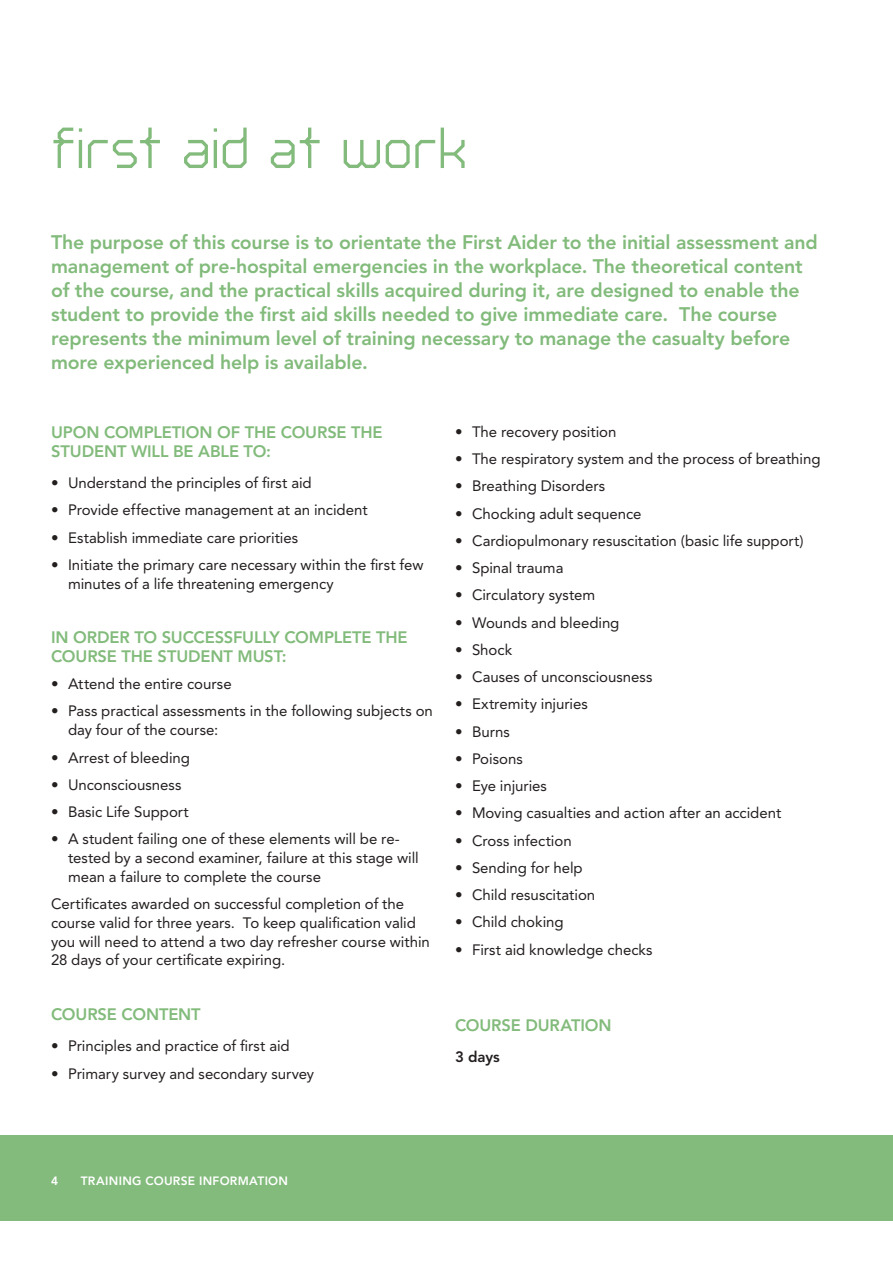
<style>
.page{position:relative;width:893px;height:1263px;background:#fff}
.page>*{position:absolute;margin:0;border:0;box-sizing:border-box;transform-origin:0 0}
.t1{font:66px "RIMEX1";letter-spacing:-.04em;color:#82bb7b}
.t2{font:800 19.5px/24px "Avenir LT Std";letter-spacing:-.005em;color:#82bb7b}
.t3{font:800 16.5px/18.8px "Avenir LT Std";letter-spacing:-.01em;color:#82bb7b}
.t4{font:15px/18.8px "Avenir LT Std";letter-spacing:-.005em;color:#241f1f}
.t5{font:800 15px "Avenir LT Std";color:#241f1f}
.t6{font:800 12px "Avenir LT Std";letter-spacing:.025em;color:#fff}
</style>
<div class="page">
<div style="left:0;top:1135px;width:893px;height:85px;background:#82bb7b"></div>
<h1 class="t1" style="left:51px;top:120px;width:421px">first aid at work</h1>
<p class="t2" style="left:51px;top:230px;width:768px">The purpose of this course is to orientate the First Aider to the initial assessment and management of pre-hospital emergencies in the workplace. The theoretical content of the course, and the practical skills acquired during it, are designed to enable the student to provide the first aid skills needed to give immediate care. The course represents the minimum level of training necessary to manage the casualty before more experienced help is available.</p>
<p class="t3" style="left:51px;top:423px;width:333px">UPON COMPLETION OF THE COURSE THE<br>STUDENT WILL BE ABLE TO:</p>
<p class="t4" style="left:51px;top:474px;width:262px">• Understand the principles of first aid</p>
<p class="t4" style="left:51px;top:501px;width:318px">• Provide effective management at an incident</p>
<p class="t4" style="left:51px;top:528px;width:249px">• Establish immediate care priorities</p>
<p class="t4" style="left:68px;top:555px;width:357px;text-indent:-17px">• Initiate the primary care necessary within the first few minutes of a life threatening emergency</p>
<p class="t3" style="left:51px;top:628px;width:358px">IN ORDER TO SUCCESSFULLY COMPLETE THE<br>COURSE THE STUDENT MUST:</p>
<p class="t4" style="left:51px;top:675px;width:182px">• Attend the entire course</p>
<p class="t4" style="left:68px;top:702px;width:366px;text-indent:-17px">• Pass practical assessments in the following subjects on day four of the course:</p>
<p class="t4" style="left:51px;top:748px;width:140px">• Arrest of bleeding</p>
<p class="t4" style="left:51px;top:775px;width:132px">• Unconsciousness</p>
<p class="t4" style="left:51px;top:802px;width:139px">• Basic Life Support</p>
<p class="t4" style="left:68px;top:830px;width:352px;text-indent:-17px">• A student failing one of these elements will be re&shy;tested by a second examiner, failure at this stage will mean a failure to complete the course</p>
<p class="t4" style="left:51px;top:894px;width:380px">Certificates awarded on successful completion of the course valid for three years. To keep qualification valid you will need to attend a two day refresher course within 28 days of your certificate expiring.</p>
<p class="t3" style="left:51px;top:1005px;width:151px">COURSE CONTENT</p>
<p class="t4" style="left:51px;top:1037px;width:240px">• Principles and practice of first aid</p>
<p class="t4" style="left:51px;top:1064px;width:265px">• Primary survey and secondary survey</p>
<p class="t4" style="left:455px;top:422px;width:163px">• The recovery position</p>
<p class="t4" style="left:455px;top:450px;width:367px">• The respiratory system and the process of breathing</p>
<p class="t4" style="left:455px;top:477px;width:152px">• Breathing Disorders</p>
<p class="t4" style="left:455px;top:504px;width:188px">• Chocking adult sequence</p>
<p class="t4" style="left:455px;top:531px;width:350px">• Cardiopulmonary resuscitation (basic life support)</p>
<p class="t4" style="left:455px;top:559px;width:110px">• Spinal trauma</p>
<p class="t4" style="left:455px;top:586px;width:142px">• Circulatory system</p>
<p class="t4" style="left:455px;top:613px;width:166px">• Wounds and bleeding</p>
<p class="t4" style="left:455px;top:640px;width:59px">• Shock</p>
<p class="t4" style="left:455px;top:668px;width:199px">• Causes of unconsciousness</p>
<p class="t4" style="left:455px;top:695px;width:134px">• Extremity injuries</p>
<p class="t4" style="left:455px;top:722px;width:56px">• Burns</p>
<p class="t4" style="left:455px;top:749px;width:69px">• Poisons</p>
<p class="t4" style="left:455px;top:777px;width:93px">• Eye injuries</p>
<p class="t4" style="left:455px;top:804px;width:328px">• Moving casualties and action after an accident</p>
<p class="t4" style="left:455px;top:831px;width:118px">• Cross infection</p>
<p class="t4" style="left:455px;top:858px;width:129px">• Sending for help</p>
<p class="t4" style="left:455px;top:886px;width:142px">• Child resuscitation</p>
<p class="t4" style="left:455px;top:913px;width:110px">• Child choking</p>
<p class="t4" style="left:455px;top:940px;width:199px">• First aid knowledge checks</p>
<p class="t3" style="left:455px;top:1016px;width:158px">COURSE DURATION</p>
<p class="t5" style="left:455px;top:1048px;width:46px">3 days</p>
<p class="t6" style="left:51px;top:1173px;width:9px">4</p>
<p class="t6" style="left:81px;top:1173px;width:209px">TRAINING COURSE INFORMATION</p>
</div>
